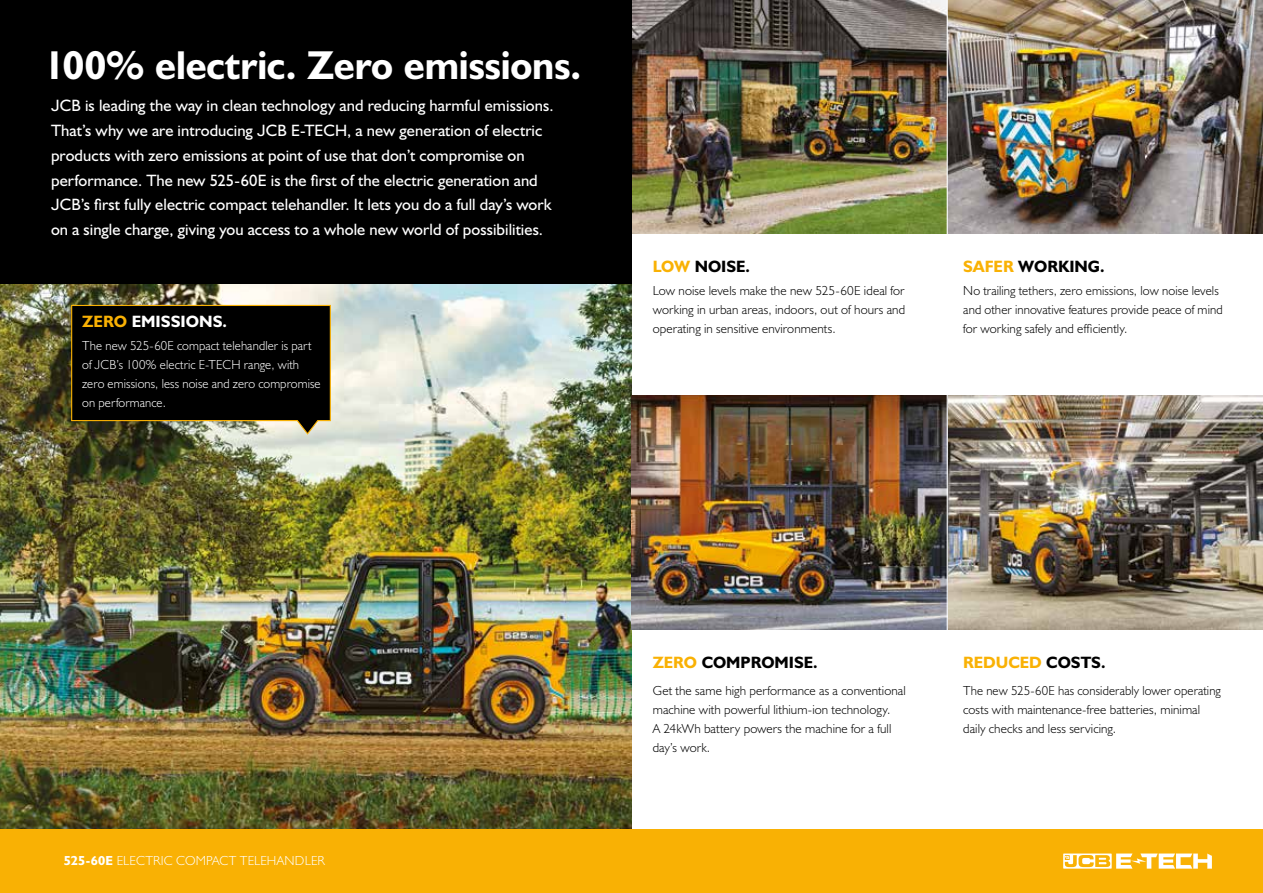
<style>
.page{position:relative;width:1263px;height:893px;background:#fff}
.page>*{position:absolute;margin:0;border:0;box-sizing:border-box;transform-origin:0 0}
.t1{font:700 40.5px "JCB Euro";color:#fff}
.t2{font:16.5px/24.8px "JCB Euro Roman";letter-spacing:.005em;color:#fff}
.t3{font:16.5px "JCB Bold";color:#000}
.t4{font:16.5px "JCB Bold";color:#fff}
.t5{font:16.5px "JCB Bold";color:#f9b104}
.t6{font:13.2px/18.8px "JCB Light";letter-spacing:.01em;color:#000}
.t7{font:13.2px/18.8px "JCB Light";letter-spacing:.01em;color:#fff}
.s1{color:#f9b104}
.s2{font-family:"JCB Bold"}
.s3{color:#000}
</style>
<div class="page">
<img style="left:631px;top:0;width:632px;height:234px">
<div style="left:0;top:0;width:631px;height:627px;background:#000"></div>
<img style="left:0;top:285px;width:631px;height:544px">
<img style="left:631px;top:395px;width:632px;height:234px">
<hr style="left:947px;top:387px;width:1px;height:247px;background:#fff">
<hr style="left:947px;top:0;width:1px;height:239px;background:#fff">
<svg style="left:71px;top:304px;width:260px;height:132px"></svg>
<div style="left:0;top:829px;width:1263px;height:64px;background:#f9b104"></div>
<svg style="left:1063px;top:853px;width:149px;height:16px"></svg>
<h1 class="t1" style="left:44px;top:40px;width:539px">100% electric. Zero emissions.</h1>
<p class="t2" style="left:51px;top:93px;width:504px">JCB is leading the way in clean technology and reducing harmful emissions.<br>That’s why we are introducing JCB E-TECH, a new generation of electric products with zero emissions at point of use that don’t compromise on performance. The new 525-60E is the first of the electric generation and JCB’s first fully electric compact telehandler. It lets you do a full day’s work on a single charge, giving you access to a whole new world of possibilities.</p>
<p class="t4" style="left:82px;top:311px;width:146px"><span class="s1">ZERO</span> EMISSIONS.</p>
<p class="t7" style="left:82px;top:336px;width:240px">The new 525-60E compact telehandler is part of JCB’s 100% electric E-TECH range, with zero emissions, less noise and zero compromise on performance.</p>
<p class="t3" style="left:653px;top:256px;width:99px"><span class="s1">LOW</span> NOISE.</p>
<p class="t6" style="left:653px;top:281px;width:254px;text-align:justify">Low noise levels make the new 525-60E ideal for working in urban areas, indoors, out of hours and operating in sensitive environments.</p>
<p class="t3" style="left:963px;top:256px;width:143px"><span class="s1">SAFER</span> WORKING.</p>
<p class="t6" style="left:963px;top:281px;width:261px">No trailing tethers, zero emissions, low noise levels and other innovative features provide peace of mind for working safely and efficiently.</p>
<p class="t7" style="left:64px;top:851px;width:263px"><span class="s2">525-60E</span> ELECTRIC COMPACT TELEHANDLER</p>
<p class="t3" style="left:653px;top:652px;width:166px"><span class="s1">ZERO</span> COMPROMISE.</p>
<p class="t6" style="left:653px;top:681px;width:254px">Get the same high performance as a conventional machine with powerful lithium-ion technology.<br>A 24kWh battery powers the machine for a full day’s work.</p>
<p class="t5" style="left:963px;top:652px;width:144px">REDUCED <span class="s3">COSTS.</span></p>
<p class="t6" style="left:963px;top:681px;width:259px">The new 525-60E has considerably lower operating costs with maintenance-free batteries, minimal daily checks and less servicing.</p>
</div>
